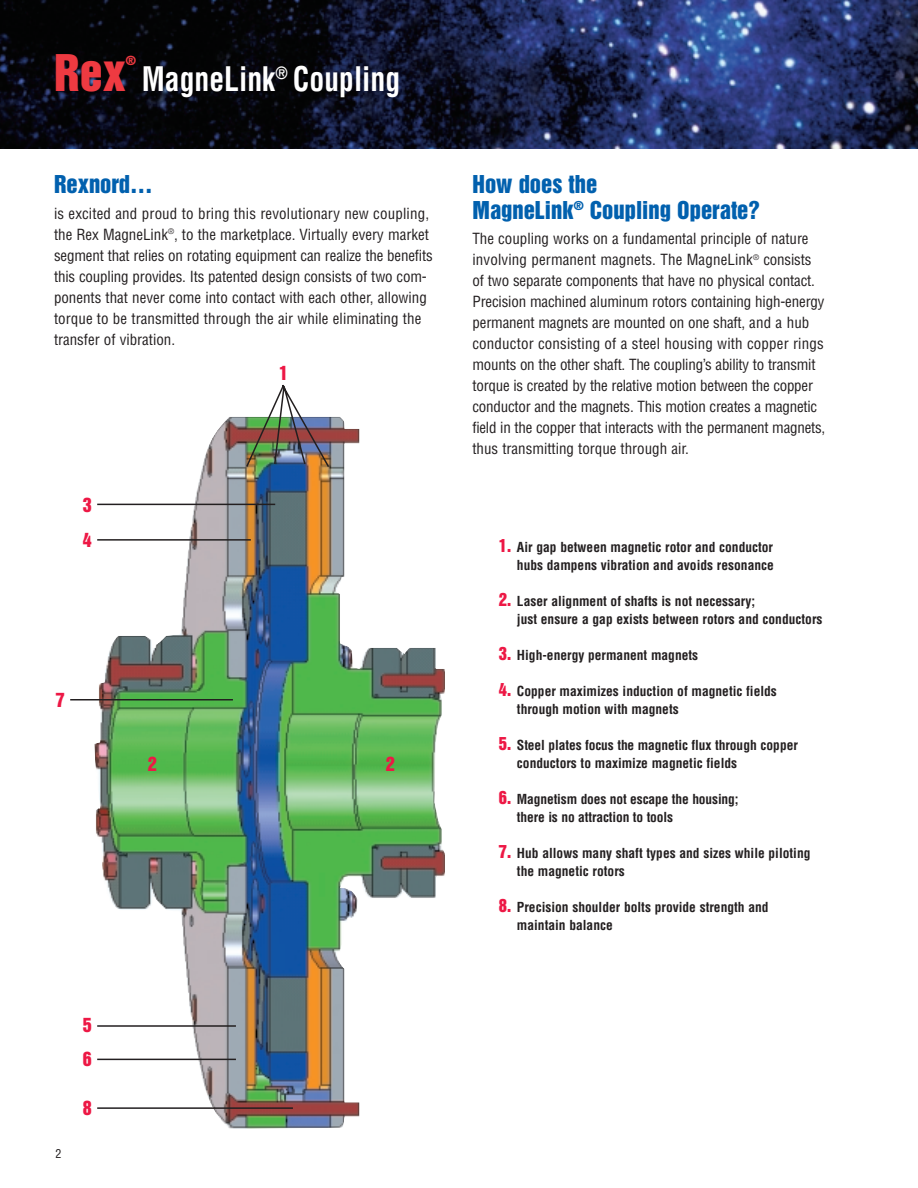
<style>
.page{position:relative;width:918px;height:1188px;background:#fff}
.page>*{position:absolute;margin:0;border:0;box-sizing:border-box;transform-origin:0 0}
.t1{font:46.2px "Helvetica Inserat";color:#ee3a41}
.t2{font:700 condensed 33px "Helvetica";color:#fff;scale:.9 1}
.t3{font:22.5px/25.5px "Helvetica Inserat";color:#0160ae}
.t4{font:18px "Helvetica Inserat";color:#ed1845}
.t5{font:condensed 15px/21px "Helvetica";letter-spacing:-.01em;color:#231f20}
.t6{font:700 condensed 13.5px/18px "Helvetica";color:#231f20}
.t7{font:condensed 12px "Helvetica";color:#231f20}
.t8{font:11.55px "Helvetica Inserat";color:#ee3a41}
.s1{font-family:"Helvetica Inserat";font-weight:400;font-stretch:normal;font-size:16.5px;color:#ed1845}
</style>
<div class="page">
<img style="left:94px;top:417px;width:351px;height:712px">
<img style="left:0;top:0;width:918px;height:148px">
<img style="left:245px;top:384px;width:86px;height:85px">
<hr style="left:97px;top:539px;width:154px;height:2px;background:#231f20">
<hr style="left:70px;top:699px;width:163px;height:1px;background:#231f20">
<hr style="left:97px;top:504px;width:178px;height:1px;background:#231f20">
<hr style="left:97px;top:1059px;width:139px;height:1px;background:#231f20">
<hr style="left:97px;top:1107px;width:196px;height:2px;background:#231f20">
<hr style="left:97px;top:1025px;width:139px;height:2px;background:#231f20">
<h1 class="t1" style="left:54px;top:54px;width:73px">Rex</h1>
<p class="t8" style="left:126px;top:56px;width:12px">®</p>
<h2 class="t2" style="left:142px;top:66px;width:289px">MagneLink<sup>®</sup> Coupling</h2>
<h3 class="t3" style="left:54px;top:173px;width:100px">Rexnord…</h3>
<p class="t5" style="left:54px;top:204px;width:380px">is excited and proud to bring this revolutionary new coupling, the Rex MagneLink<sup>®</sup>, to the marketplace. Virtually every market segment that relies on rotating equipment can realize the benefits this coupling provides. Its patented design consists of two com&shy;ponents that never come into contact with each other, allowing torque to be transmitted through the air while eliminating the transfer of vibration.</p>
<p class="t4" style="left:83px;top:498px;width:10px">3</p>
<p class="t4" style="left:279px;top:365px;width:10px">1</p>
<h3 class="t3" style="left:472px;top:173px;width:289px">How does the<br>MagneLink<sup>®</sup> Coupling Operate?</h3>
<p class="t5" style="left:472px;top:230px;width:354px">The coupling works on a fundamental principle of nature involving permanent magnets. The MagneLink<sup>®</sup> consists of two separate components that have no physical contact.<br>Precision machined aluminum rotors containing high-energy permanent magnets are mounted on one shaft, and a hub conductor consisting of a steel housing with copper rings mounts on the other shaft. The coupling’s ability to transmit torque is created by the relative motion between the copper conductor and the magnets. This motion creates a magnetic field in the copper that interacts with the permanent magnets, thus transmitting torque through air.</p>
<p class="t4" style="left:56px;top:693px;width:10px">7</p>
<p class="t4" style="left:83px;top:533px;width:10px">4</p>
<p class="t6" style="left:499px;top:539px;width:276px;text-align:right"><span class="s1">1.</span> Air gap between magnetic rotor and conductor hubs dampens vibration and avoids resonance</p>
<p class="t6" style="left:517px;top:593px;width:307px;text-indent:-18px"><span class="s1">2.</span> Laser alignment of shafts is not necessary;<br>just ensure a gap exists between rotors and conductors</p>
<p class="t6" style="left:499px;top:647px;width:201px"><span class="s1">3.</span> High-energy permanent magnets</p>
<p class="t6" style="left:517px;top:683px;width:262px;text-indent:-18px"><span class="s1">4.</span> Copper maximizes induction of magnetic fields through motion with magnets</p>
<p class="t6" style="left:517px;top:737px;width:283px;text-indent:-18px"><span class="s1">5.</span> Steel plates focus the magnetic flux through copper conductors to maximize magnetic fields</p>
<p class="t6" style="left:517px;top:791px;width:223px;text-indent:-18px"><span class="s1">6.</span> Magnetism does not escape the housing; there is no attraction to tools</p>
<p class="t6" style="left:517px;top:845px;width:295px;text-indent:-18px"><span class="s1">7.</span> Hub allows many shaft types and sizes while piloting the magnetic rotors</p>
<p class="t6" style="left:517px;top:899px;width:253px;text-indent:-18px"><span class="s1">8.</span> Precision shoulder bolts provide strength and maintain balance</p>
<p class="t4" style="left:148px;top:756px;width:10px">2</p>
<p class="t4" style="left:386px;top:757px;width:10px">2</p>
<p class="t7" style="left:56px;top:1149px;width:7px">2</p>
<p class="t4" style="left:83px;top:1018px;width:10px">5</p>
<p class="t4" style="left:83px;top:1051px;width:10px">6</p>
<p class="t4" style="left:83px;top:1101px;width:10px">8</p>
</div>
